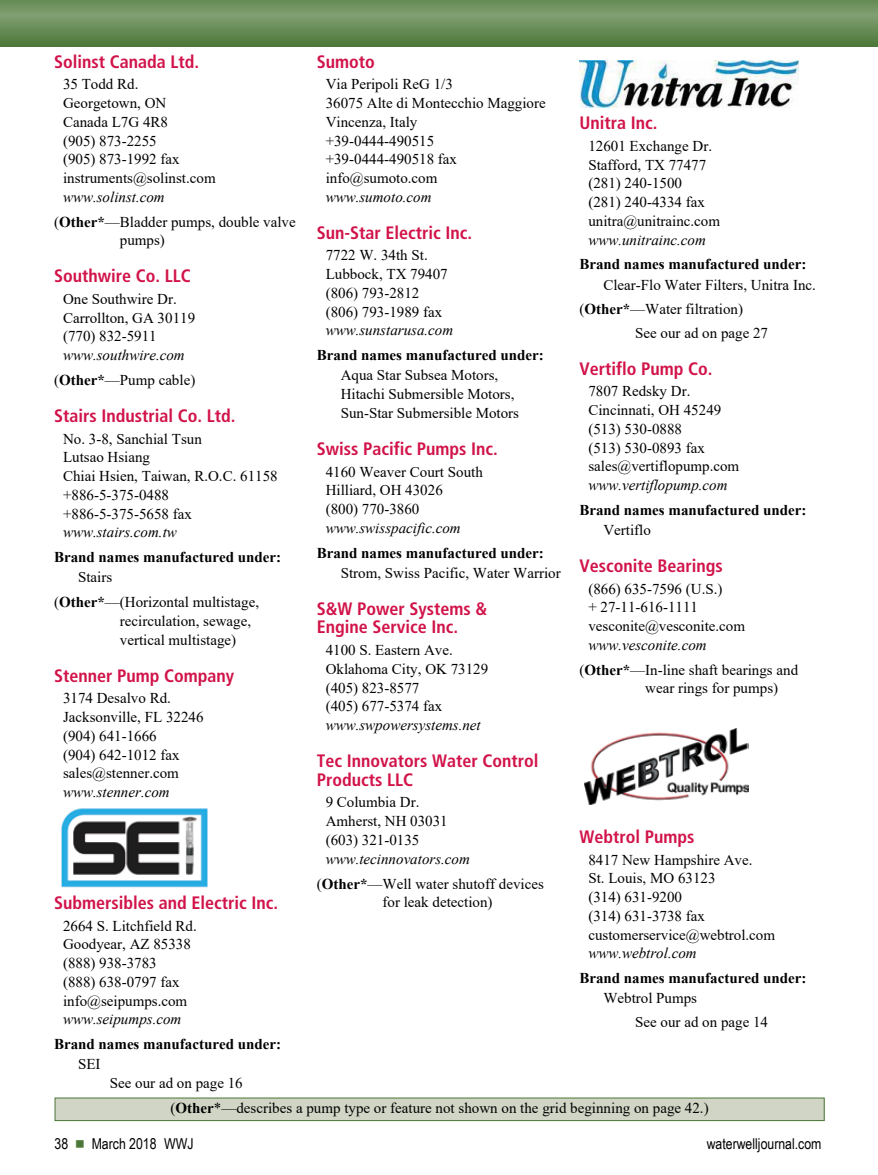
<style>
.page{position:relative;width:878px;height:1175px;background:#fff}
.page>*{position:absolute;margin:0;border:0;box-sizing:border-box;transform-origin:0 0}
.t1{font:700 condensed 18px/18.8px "Frutiger LT Std";color:#d11349}
.t2{font:15px/18.8px "Times New Roman";color:#000}
.t3{font:italic 15px/24.8px "Times New Roman";color:#000;text-align:center}
.t4{font:700 15px "Times New Roman";color:#000}
.t5{font:15px "Arial Narrow";color:#000}
.s1{font-style:italic}
.s2{font-weight:700}
.s3{font-style:normal}
.s4{font-weight:700;font-style:normal}
.s5{font-family:"Universal Newswith Comm Pi";color:#4b7737}
</style>
<div class="page">
<img style="left:61px;top:808px;width:147px;height:79px">
<img style="left:584px;top:728px;width:164px;height:76px">
<svg style="left:0;top:0;width:878px;height:47px;background:#698d59"></svg>
<img style="left:580px;top:60px;width:218px;height:47px">
<div style="left:55px;top:1098px;width:769px;height:22px;background:#d0d5c5"></div>
<p class="t1" style="left:54px;top:52px;width:147px">Solinst Canada Ltd.</p>
<p class="t2" style="left:63px;top:74px;width:154px">35 Todd Rd.<br>Georgetown, ON<br>Canada L7G 4R8<br>(905) 873-2255<br>(905) 873-1992 fax instruments@solinst.com</p>
<p class="t2" style="left:54px;top:184px;width:243px;line-height:24.8px;text-indent:9px"><span class="s1">www.solinst.com<br></span>(<span class="s2">Other*</span>—Bladder pumps, double valve</p>
<p class="t2" style="left:120px;top:230px;width:46px">pumps)</p>
<p class="t1" style="left:54px;top:266px;width:138px">Southwire Co. LLC</p>
<p class="t2" style="left:63px;top:289px;width:134px">One Southwire Dr.<br>Carrollton, GA 30119 (770) 832-5911</p>
<p class="t3" style="left:54px;top:342px;width:143px">www.southwire.com <span class="s3">(</span><span class="s4">Other*</span><span class="s3">—Pump cable)</span></p>
<p class="t1" style="left:54px;top:406px;width:183px">Stairs Industrial Co. Ltd.</p>
<p class="t2" style="left:63px;top:429px;width:216px">No. 3-8, Sanchial Tsun<br>Lutsao Hsiang<br>Chiai Hsien, Taiwan, R.O.C. 61158 +886-5-375-0488 +886-5-375-5658 fax</p>
<p class="t3" style="left:63px;top:519px;width:115px">www.stairs.com.tw</p>
<p class="t4" style="left:54px;top:546px;width:229px">Brand names manufactured under:</p>
<p class="t2" style="left:54px;top:564px;width:206px;line-height:24.8px;text-indent:24px">Stairs<br>(<span class="s2">Other*</span>—(Horizontal multistage,</p>
<p class="t2" style="left:120px;top:611px;width:133px">recirculation, sewage, vertical multistage)</p>
<p class="t1" style="left:54px;top:666px;width:182px">Stenner Pump Company</p>
<p class="t2" style="left:63px;top:688px;width:142px">3174 Desalvo Rd.<br>Jacksonville, FL 32246 (904) 641-1666<br>(904) 642-1012 fax sales@stenner.com</p>
<p class="t3" style="left:63px;top:779px;width:108px">www.stenner.com</p>
<p class="t1" style="left:54px;top:893px;width:226px">Submersibles and Electric Inc.</p>
<p class="t2" style="left:63px;top:915px;width:135px">2664 S. Litchfield Rd.<br>Goodyear, AZ 85338 (888) 938-3783<br>(888) 638-0797 fax info@seipumps.com</p>
<p class="t3" style="left:63px;top:1006px;width:120px">www.seipumps.com</p>
<p class="t4" style="left:54px;top:1033px;width:229px">Brand names manufactured under:</p>
<p class="t2" style="left:78px;top:1054px;width:24px">SEI</p>
<p class="t2" style="left:110px;top:1073px;width:134px">See our ad on page 16</p>
<p class="t1" style="left:317px;top:52px;width:60px">Sumoto</p>
<p class="t2" style="left:326px;top:74px;width:221px">Via Peripoli ReG 1/3<br>36075 Alte di Montecchio Maggiore<br>Vincenza, Italy<br>+39-0444-490515 +39-0444-490518 fax info@sumoto.com</p>
<p class="t3" style="left:326px;top:184px;width:107px">www.sumoto.com</p>
<p class="t1" style="left:317px;top:223px;width:157px">Sun-Star Electric Inc.</p>
<p class="t2" style="left:326px;top:245px;width:124px">7722 W. 34th St.<br>Lubbock, TX 79407 (806) 793-2812 (806) 793-1989 fax</p>
<p class="t3" style="left:326px;top:318px;width:129px">www.sunstarusa.com</p>
<p class="t4" style="left:317px;top:344px;width:229px">Brand names manufactured under:</p>
<p class="t2" style="left:341px;top:365px;width:180px">Aqua Star Subsea Motors,<br>Hitachi Submersible Motors,<br>Sun-Star Submersible Motors</p>
<p class="t1" style="left:317px;top:439px;width:183px">Swiss Pacific Pumps Inc.</p>
<p class="t2" style="left:326px;top:461px;width:159px">4160 Weaver Court South<br>Hilliard, OH 43026<br>(800) 770-3860</p>
<p class="t3" style="left:326px;top:515px;width:137px">www.swisspacific.com</p>
<p class="t4" style="left:317px;top:541px;width:229px">Brand names manufactured under:</p>
<p class="t2" style="left:341px;top:563px;width:221px">Strom, Swiss Pacific, Water Warrior</p>
<p class="t1" style="left:317px;top:599px;width:172px">S&amp;W Power Systems &amp;<br>Engine Service Inc.</p>
<p class="t2" style="left:326px;top:640px;width:164px">4100 S. Eastern Ave.<br>Oklahoma City, OK 73129 (405) 823-8577<br>(405) 677-5374 fax</p>
<p class="t3" style="left:326px;top:712px;width:157px">www.swpowersystems.net</p>
<p class="t1" style="left:317px;top:751px;width:223px">Tec Innovators Water Control<br>Products LLC</p>
<p class="t2" style="left:326px;top:792px;width:124px">9 Columbia Dr.<br>Amherst, NH 03031 (603) 321-0135</p>
<p class="t2" style="left:317px;top:846px;width:229px;line-height:24.8px;text-indent:9px"><span class="s1">www.tecinnovators.com </span>(<span class="s2">Other*</span>—Well water shutoff devices</p>
<p class="t2" style="left:382px;top:892px;width:111px">for leak detection)</p>
<p class="t1" style="left:579px;top:113px;width:80px">Unitra Inc.</p>
<p class="t2" style="left:588px;top:136px;width:133px">12601 Exchange Dr.<br>Stafford, TX 77477 (281) 240-1500<br>(281) 240-4334 fax unitra@unitrainc.com</p>
<p class="t3" style="left:588px;top:227px;width:119px">www.unitrainc.com</p>
<p class="t4" style="left:579px;top:253px;width:229px">Brand names manufactured under:</p>
<p class="t2" style="left:579px;top:272px;width:238px;line-height:24.8px;text-indent:24px">Clear-Flo Water Filters, Unitra Inc. (<span class="s2">Other*</span>—Water filtration)</p>
<p class="t2" style="left:635px;top:323px;width:134px">See our ad on page 27</p>
<p class="t1" style="left:579px;top:359px;width:135px">Vertiflo Pump Co.</p>
<p class="t2" style="left:588px;top:381px;width:152px">7807 Redsky Dr.<br>Cincinnati, OH 45249 (513) 530-0888<br>(513) 530-0893 fax sales@vertiflopump.com</p>
<p class="t3" style="left:588px;top:472px;width:141px">www.vertiflopump.com</p>
<p class="t4" style="left:579px;top:499px;width:229px">Brand names manufactured under:</p>
<p class="t2" style="left:603px;top:520px;width:49px">Vertiflo</p>
<p class="t1" style="left:579px;top:556px;width:145px">Vesconite Bearings</p>
<p class="t2" style="left:588px;top:579px;width:158px">(866) 635-7596 (U.S.)<br>+ 27-11-616-1111 vesconite@vesconite.com</p>
<p class="t2" style="left:579px;top:632px;width:220px;line-height:24.8px;text-indent:9px"><span class="s1">www.vesconite.com </span>(<span class="s2">Other*</span>—In-line shaft bearings and</p>
<p class="t2" style="left:645px;top:678px;width:134px">wear rings for pumps)</p>
<p class="t1" style="left:579px;top:827px;width:117px">Webtrol Pumps</p>
<p class="t2" style="left:588px;top:849px;width:188px">8417 New Hampshire Ave.<br>St. Louis, MO 63123<br>(314) 631-9200<br>(314) 631-3738 fax customerservice@webtrol.com</p>
<p class="t3" style="left:588px;top:940px;width:110px">www.webtrol.com</p>
<p class="t4" style="left:579px;top:967px;width:229px">Brand names manufactured under:</p>
<p class="t2" style="left:635px;top:986px;width:134px;line-height:23.2px;text-indent:-32px">Webtrol Pumps<br>See our ad on page 14</p>
<p class="t2" style="left:170px;top:1098px;width:539px">(<span class="s2">Other</span>*—describes a pump type or feature not shown on the grid beginning on page 42.)</p>
<p class="t5" style="left:55px;top:1133px;width:140px">38 <span class="s5">n</span> March 2018 WWJ</p>
<p class="t5" style="left:706px;top:1133px;width:116px">waterwelljournal.com</p>
</div>
